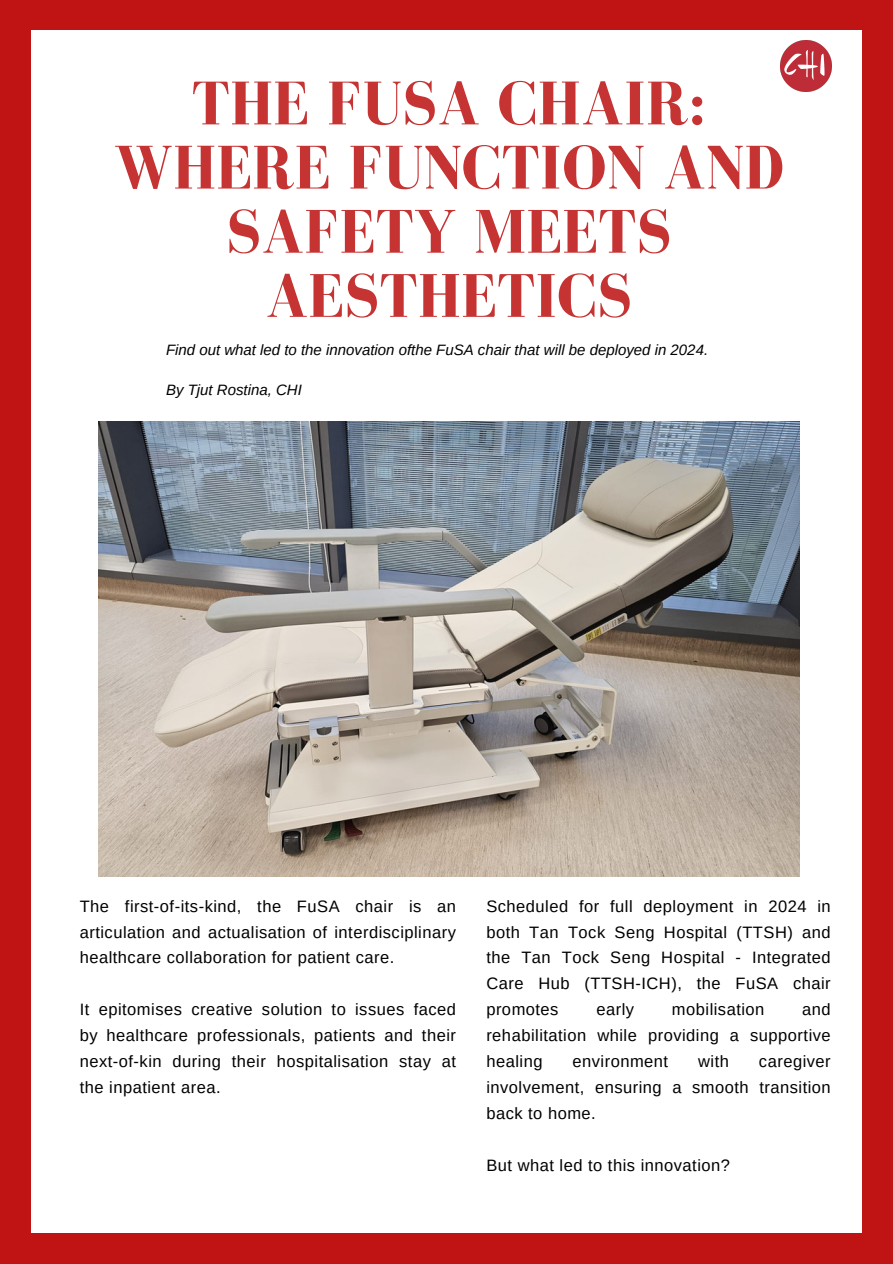
<style>
.page{position:relative;width:893px;height:1264px;background:#fff}
.page>*{position:absolute;margin:0;border:0;box-sizing:border-box;transform-origin:0 0}
.t1{font:700 63.3px/64.2px "Bodoni FLF";color:#c63333;text-align:center}
.t2{font:16.5px/25.8px "Arimo";letter-spacing:.03em;color:#000;text-align:justify}
.t3{font:italic 15px "Arimo";color:#000}
</style>
<div class="page">
<div style="left:0;top:0;width:892px;height:1263px;background:#c01313"></div>
<div style="left:31px;top:31px;width:830px;height:1201px;background:#fff"></div>
<img style="left:780px;top:41px;width:51px;height:50px">
<img style="left:98px;top:421px;width:701px;height:455px">
<p class="t1" style="left:114px;top:71px;width:671px">THE FUSA CHAIR:<br>WHERE FUNCTION AND<br>SAFETY MEETS<br>AESTHETICS</p>
<p class="t3" style="left:166px;top:341px;width:543px">Find out what led to the innovation ofthe FuSA chair that will be deployed in 2024.</p>
<p class="t3" style="left:166px;top:381px;width:137px">By Tjut Rostina, CHI</p>
<p class="t2" style="left:80px;top:893px;width:378px">The first-of-its-kind, the FuSA chair is an articulation and actualisation of interdisciplinary healthcare collaboration for patient care.</p>
<p class="t2" style="left:80px;top:996px;width:378px">It epitomises creative solution to issues faced by healthcare professionals, patients and their next-of-kin during their hospitalisation stay at the inpatient area.</p>
<p class="t2" style="left:486px;top:893px;width:346px">Scheduled for full deployment in 2024 in both Tan Tock Seng Hospital (TTSH) and the Tan Tock Seng Hospital - Integrated Care Hub (TTSH-ICH), the FuSA chair promotes</p>
<p class="t2" style="left:486px;top:996px;width:346px;text-indent:316px">and rehabilitation while providing a supportive healing</p>
<p class="t2" style="left:596px;top:996px;width:39px">early</p>
<p class="t2" style="left:672px;top:996px;width:94px">mobilisation</p>
<p class="t2" style="left:486px;top:1048px;width:346px;text-indent:272px">caregiver involvement, ensuring a smooth transition back to home.</p>
<p class="t2" style="left:486px;top:1151px;width:245px">But what led to this innovation?</p>
<p class="t2" style="left:572px;top:1048px;width:97px">environment</p>
<p class="t2" style="left:698px;top:1048px;width:32px">with</p>
</div>
